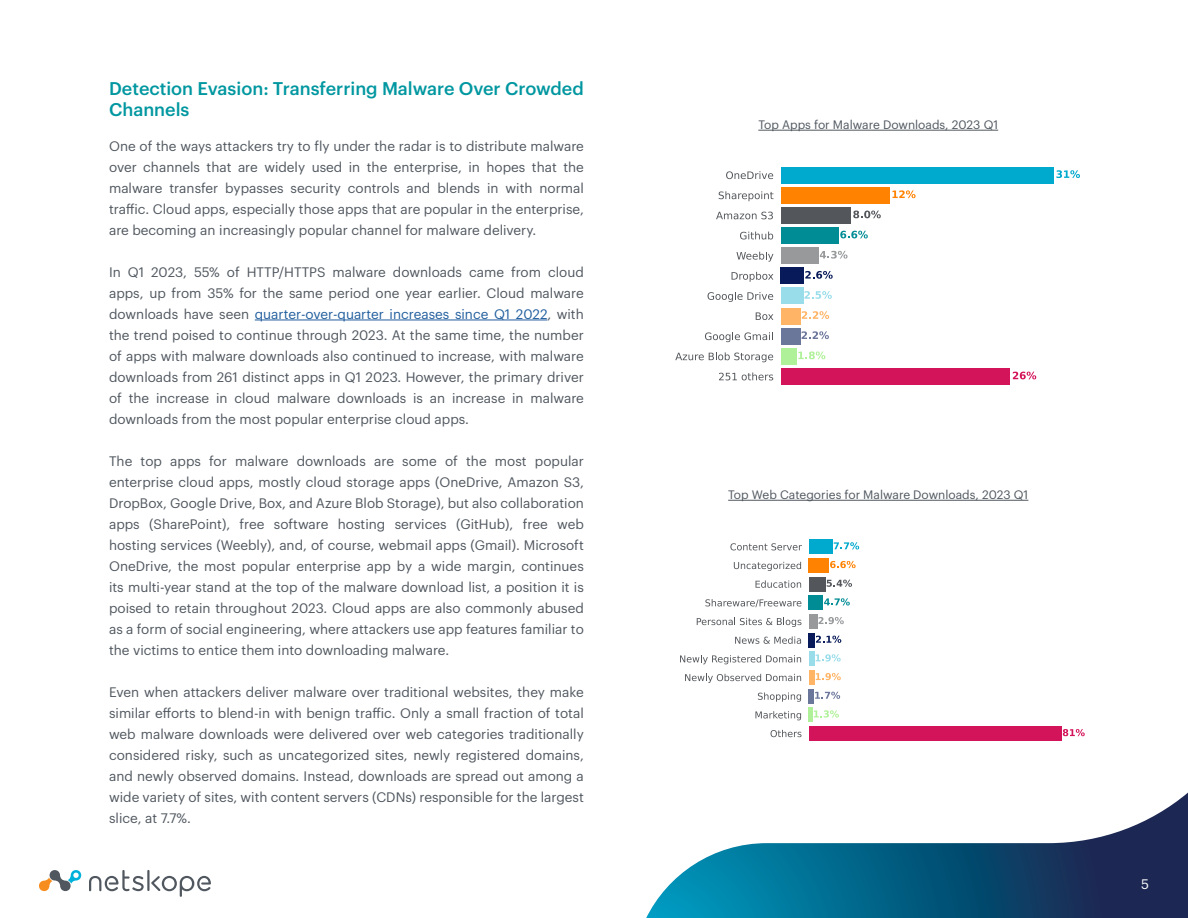
<style>
.page{position:relative;width:1188px;height:918px;background:#fff}
.page>*{position:absolute;margin:0;border:0;box-sizing:border-box;transform-origin:0 0}
.t1{font:500 18px/21px "Graphik";color:#0097a0}
.t2{font:13.5px/21px "Graphik";color:#50575f;text-align:justify}
.t3{font:13.5px "Graphik";color:#fff}
.t4{font:12px "Graphik";color:#50575f}
.s1{color:#215e9e}
</style>
<div class="page">
<svg style="left:646px;top:793px;width:542px;height:125px"></svg>
<svg style="left:39px;top:870px;width:43px;height:22px"></svg>
<hr style="left:147px;top:870px;width:3px;height:21px;background:#50575f">
<svg style="left:89px;top:870px;width:55px;height:21px"></svg>
<svg style="left:151px;top:876px;width:60px;height:21px"></svg>
<hr style="left:255px;top:320px;width:292px;height:1px;background:#215e9e">
<div style="left:781px;top:167px;width:273px;height:16px;background:#00a9ce"></div>
<div style="left:781px;top:187px;width:108px;height:16px;background:#ff8200"></div>
<div style="left:781px;top:207px;width:70px;height:16px;background:#53565a"></div>
<div style="left:781px;top:227px;width:57px;height:17px;background:#008c95"></div>
<div style="left:781px;top:248px;width:37px;height:16px;background:#97999b"></div>
<div style="left:781px;top:268px;width:23px;height:16px;background:#081a59"></div>
<div style="left:781px;top:288px;width:22px;height:16px;background:#99ddeb"></div>
<div style="left:781px;top:308px;width:20px;height:16px;background:#ffb466"></div>
<div style="left:781px;top:328px;width:19px;height:16px;background:#6b769b"></div>
<div style="left:781px;top:348px;width:16px;height:16px;background:#aff198"></div>
<div style="left:781px;top:368px;width:229px;height:16px;background:#d4145a"></div>
<svg style="left:726px;top:171px;width:47px;height:8px"></svg>
<svg style="left:719px;top:191px;width:55px;height:10px"></svg>
<svg style="left:716px;top:212px;width:57px;height:7px"></svg>
<svg style="left:740px;top:232px;width:33px;height:8px"></svg>
<svg style="left:736px;top:252px;width:37px;height:10px"></svg>
<svg style="left:732px;top:272px;width:41px;height:10px"></svg>
<svg style="left:708px;top:292px;width:65px;height:10px"></svg>
<svg style="left:756px;top:312px;width:17px;height:8px"></svg>
<svg style="left:705px;top:332px;width:68px;height:10px"></svg>
<svg style="left:675px;top:352px;width:98px;height:10px"></svg>
<svg style="left:719px;top:373px;width:54px;height:7px"></svg>
<svg style="left:1056px;top:170px;width:24px;height:8px"></svg>
<svg style="left:892px;top:190px;width:24px;height:8px"></svg>
<svg style="left:853px;top:211px;width:28px;height:7px"></svg>
<svg style="left:840px;top:231px;width:28px;height:7px"></svg>
<svg style="left:820px;top:251px;width:28px;height:8px"></svg>
<svg style="left:805px;top:271px;width:28px;height:8px"></svg>
<svg style="left:805px;top:291px;width:27px;height:8px"></svg>
<svg style="left:802px;top:311px;width:27px;height:8px"></svg>
<svg style="left:802px;top:331px;width:27px;height:8px"></svg>
<svg style="left:798px;top:351px;width:27px;height:8px"></svg>
<svg style="left:1013px;top:372px;width:23px;height:7px"></svg>
<div style="left:809px;top:539px;width:23px;height:15px;background:#00a9ce"></div>
<div style="left:809px;top:558px;width:20px;height:15px;background:#ff8200"></div>
<div style="left:809px;top:577px;width:17px;height:15px;background:#53565a"></div>
<div style="left:809px;top:595px;width:14px;height:15px;background:#008c95"></div>
<div style="left:809px;top:614px;width:8px;height:15px;background:#97999b"></div>
<div style="left:809px;top:633px;width:6px;height:15px;background:#081a59"></div>
<div style="left:809px;top:651px;width:5px;height:15px;background:#99ddeb"></div>
<div style="left:809px;top:670px;width:6px;height:15px;background:#ffb466"></div>
<div style="left:809px;top:689px;width:5px;height:15px;background:#6b769b"></div>
<hr style="left:809px;top:707px;width:4px;height:15px;background:#aff198">
<div style="left:809px;top:726px;width:252px;height:15px;background:#d4145a"></div>
<svg style="left:730px;top:543px;width:72px;height:7px"></svg>
<svg style="left:734px;top:562px;width:67px;height:9px"></svg>
<svg style="left:756px;top:580px;width:45px;height:8px"></svg>
<svg style="left:705px;top:599px;width:96px;height:8px"></svg>
<svg style="left:697px;top:618px;width:104px;height:9px"></svg>
<svg style="left:735px;top:636px;width:66px;height:8px"></svg>
<svg style="left:680px;top:655px;width:121px;height:9px"></svg>
<svg style="left:685px;top:674px;width:116px;height:9px"></svg>
<svg style="left:758px;top:692px;width:43px;height:10px"></svg>
<svg style="left:755px;top:711px;width:46px;height:9px"></svg>
<svg style="left:771px;top:730px;width:30px;height:7px"></svg>
<svg style="left:834px;top:542px;width:25px;height:7px"></svg>
<svg style="left:830px;top:561px;width:26px;height:7px"></svg>
<svg style="left:827px;top:580px;width:25px;height:7px"></svg>
<svg style="left:824px;top:598px;width:26px;height:7px"></svg>
<svg style="left:818px;top:617px;width:26px;height:7px"></svg>
<svg style="left:816px;top:636px;width:25px;height:7px"></svg>
<svg style="left:816px;top:654px;width:25px;height:8px"></svg>
<svg style="left:816px;top:673px;width:25px;height:7px"></svg>
<svg style="left:815px;top:692px;width:25px;height:7px"></svg>
<svg style="left:814px;top:710px;width:25px;height:8px"></svg>
<svg style="left:1063px;top:729px;width:22px;height:7px"></svg>
<hr style="left:758px;top:130px;width:240px;height:1px;background:#50575f">
<hr style="left:728px;top:500px;width:300px;height:1px;background:#50575f">
<h1 class="t1" style="left:109px;top:77px;width:476px">Detection Evasion: Transferring Malware Over Crowded<br>Channels</h1>
<p class="t2" style="left:109px;top:134px;width:476px">One of the ways attackers try to fly under the radar is to distribute malware over channels that are widely used in the enterprise, in hopes that the malware transfer bypasses security controls and blends in with normal traffic. Cloud apps, especially those apps that are popular in the enterprise, are becoming an increasingly popular channel for malware delivery.</p>
<p class="t2" style="left:109px;top:260px;width:476px">In Q1 2023, 55% of HTTP/HTTPS malware downloads came from cloud apps, up from 35% for the same period one year earlier. Cloud malware downloads have seen <span class="s1">quarter-over-quarter increases since Q1 2022</span>, with the trend poised to continue through 2023. At the same time, the number of apps with malware downloads also continued to increase, with malware downloads from 261 distinct apps in Q1 2023. However, the primary driver of the increase in cloud malware downloads is an increase in malware downloads from the most popular enterprise cloud apps.</p>
<p class="t2" style="left:109px;top:449px;width:476px">The top apps for malware downloads are some of the most popular enterprise cloud apps, mostly cloud storage apps (OneDrive, Amazon S3, DropBox, Google Drive, Box, and Azure Blob Storage), but also collaboration apps (SharePoint), free software hosting services (GitHub), free web hosting services (Weebly), and, of course, webmail apps (Gmail). Microsoft OneDrive, the most popular enterprise app by a wide margin, continues its multi-year stand at the top of the malware download list, a position it is poised to retain throughout 2023. Cloud apps are also commonly abused as a form of social engineering, where attackers use app features familiar to the victims to entice them into downloading malware.</p>
<p class="t2" style="left:109px;top:680px;width:476px">Even when attackers deliver malware over traditional websites, they make similar efforts to blend-in with benign traffic. Only a small fraction of total web malware downloads were delivered over web categories traditionally considered risky, such as uncategorized sites, newly registered domains, and newly observed domains. Instead, downloads are spread out among a wide variety of sites, with content servers (CDNs) responsible for the largest slice, at 7.7%.</p>
<p class="t4" style="left:758px;top:116px;width:241px">Top Apps for Malware Downloads, 2023 Q1</p>
<p class="t4" style="left:728px;top:486px;width:302px">Top Web Categories for Malware Downloads, 2023 Q1</p>
<p class="t3" style="left:1141px;top:874px;width:9px">5</p>
</div>
